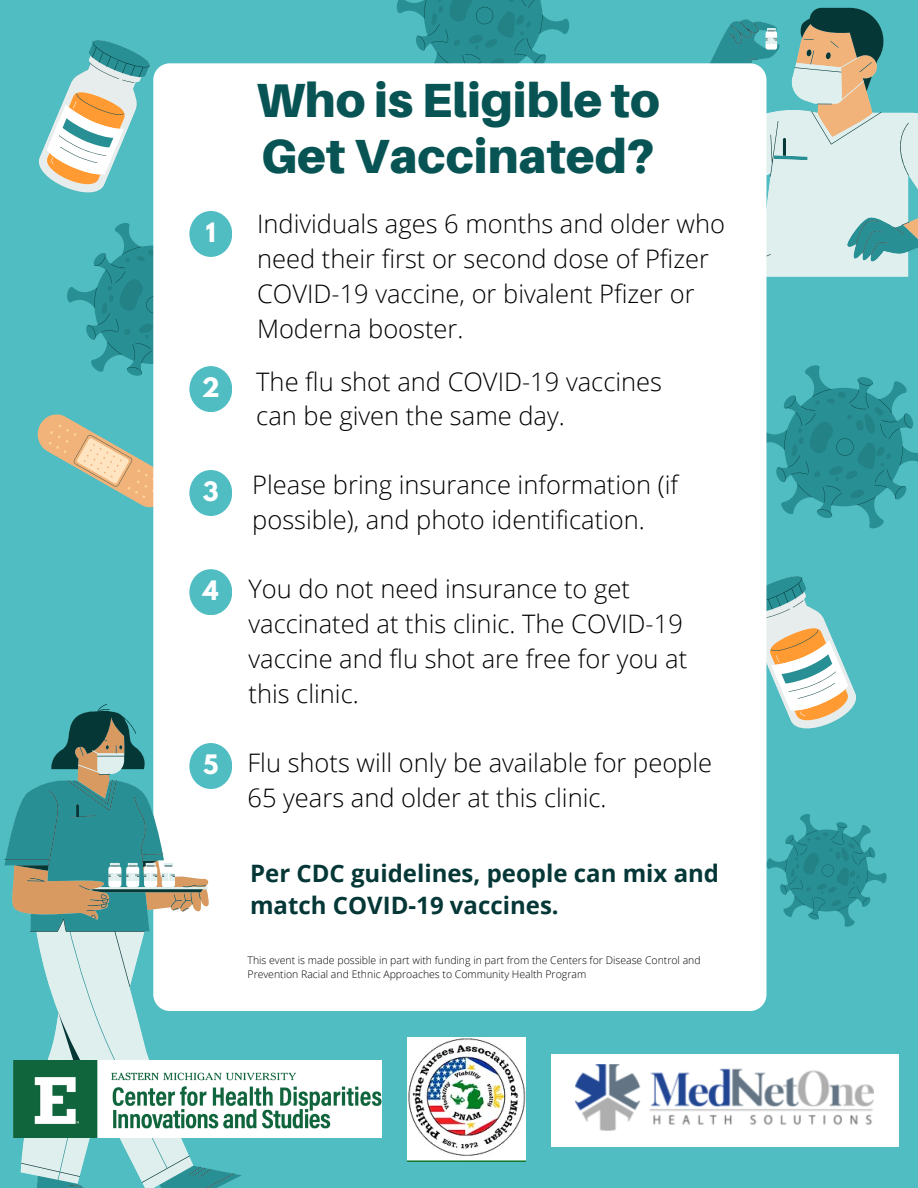
<style>
.page{position:relative;width:918px;height:1188px;background:#4fbdc2}
.page>*{position:absolute;margin:0;border:0;box-sizing:border-box;transform-origin:0 0}
.t1{font:900 48px/56.2px "Aileron";color:#085454}
.t2{font:300 25.5px/34.8px "Open Sans";color:#000}
.t3{font:700 24px/32.7px "Open Sans";color:#053737}
.t4{font:700 23.7px "League Spartan";color:#fff}
.t5{font:300 10.5px/14px "Open Sans";color:#000}
</style>
<div class="page">
<svg style="left:766px;top:365px;width:152px;height:164px"></svg>
<svg style="left:766px;top:261px;width:143px;height:16px;background:#dceeed"></svg>
<svg style="left:719px;top:8px;width:199px;height:253px"></svg>
<svg style="left:396px;top:0;width:174px;height:63px"></svg>
<svg style="left:67px;top:223px;width:86px;height:153px"></svg>
<svg style="left:766px;top:570px;width:90px;height:167px"></svg>
<svg style="left:39px;top:40px;width:111px;height:153px"></svg>
<svg style="left:37px;top:414px;width:116px;height:94px"></svg>
<div style="left:153px;top:63px;width:613px;height:948px;background:#fff;border-radius:16px"></div>
<svg style="left:4px;top:704px;width:230px;height:484px"></svg>
<div style="left:189px;top:211px;width:43px;height:46px;background:#4fbdc2;border-radius:50%"></div>
<svg style="left:766px;top:814px;width:121px;height:113px"></svg>
<div style="left:189px;top:366px;width:43px;height:46px;background:#4fbdc2;border-radius:50%"></div>
<div style="left:189px;top:470px;width:43px;height:46px;background:#4fbdc2;border-radius:50%"></div>
<div style="left:189px;top:569px;width:43px;height:46px;background:#4fbdc2;border-radius:50%"></div>
<div style="left:189px;top:743px;width:43px;height:46px;background:#4fbdc2;border-radius:50%"></div>
<img style="left:13px;top:1061px;width:368px;height:76px">
<img style="left:408px;top:1037px;width:118px;height:124px">
<img style="left:551px;top:1055px;width:348px;height:91px">
<p class="t4" style="left:206px;top:221px;width:11px">1</p>
<p class="t4" style="left:202px;top:376px;width:19px">2</p>
<p class="t4" style="left:203px;top:480px;width:17px">3</p>
<h1 class="t1" style="left:256px;top:71px;width:405px">Who is Eligible to<br>Get Vaccinated?</h1>
<p class="t2" style="left:257px;top:206px;width:469px">Individuals ages 6 months and older who need their first or second dose of Pfizer COVID-19 vaccine, or bivalent Pfizer or Moderna booster.</p>
<p class="t2" style="left:256px;top:363px;width:407px">The flu shot and COVID-19 vaccines can be given the same day.</p>
<p class="t2" style="left:252px;top:467px;width:427px">Please bring insurance information (if possible), and photo identification.</p>
<p class="t2" style="left:248px;top:571px;width:440px;text-indent:-46px"><sub>4</sub> You do not need insurance to get vaccinated at this clinic. The COVID-19 vaccine and flu shot are free for you at this clinic.</p>
<p class="t4" style="left:203px;top:753px;width:17px">5</p>
<p class="t2" style="left:248px;top:744px;width:466px">Flu shots will only be available for people<br>65 years and older at this clinic.</p>
<p class="t3" style="left:250px;top:856px;width:471px">Per CDC guidelines, people can mix and match COVID-19 vaccines.</p>
<p class="t5" style="left:248px;top:953px;width:455px">This event is made possible in part with funding in part from the Centers for Disease Control and<br>Prevention Racial and Ethnic Approaches to Community Health Program</p>
</div>
